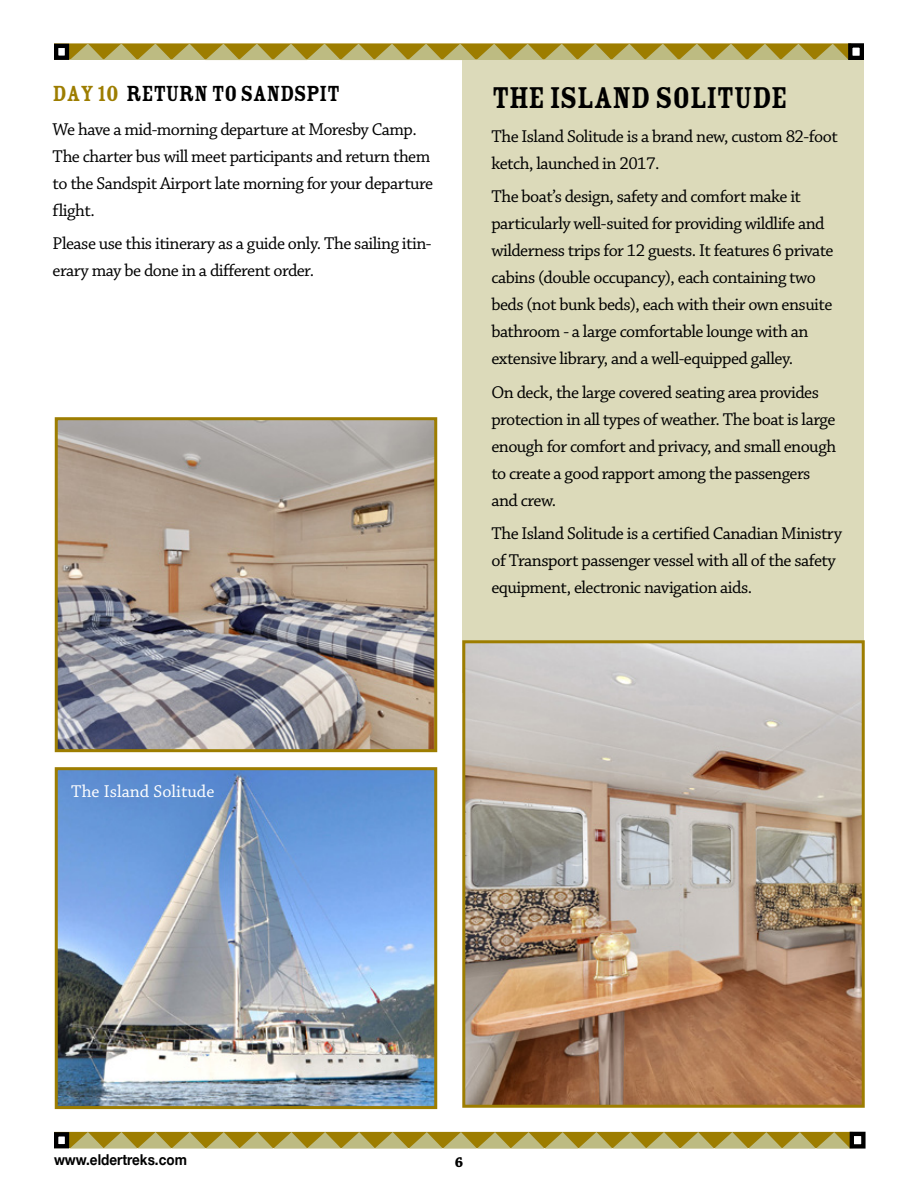
<style>
.page{position:relative;width:918px;height:1188px;background:#fff}
.page>*{position:absolute;margin:0;border:0;box-sizing:border-box;transform-origin:0 0}
.t1{font:33px "Rosewood Std Fill";letter-spacing:-.03em;color:#000}
.t2{font:24px "Rosewood Std Fill";letter-spacing:-.03em;color:#000}
.t3{font:18px/27px "Chaparral Pro";letter-spacing:-.03em;color:#000}
.t4{font:18px "Chaparral Pro";color:#fff}
.t5{font:700 15px "Helvetica Neue";color:#000;scale:.9 1}
.t6{font:700 15px "Chaparral Pro";color:#000}
.s1{color:#9d7d00}
</style>
<div class="page">
<svg style="left:70px;top:1132px;width:780px;height:17px;background:#ae9e45"></svg>
<div style="left:54px;top:1132px;width:15px;height:16px;border:4px solid #000"></div>
<div style="left:850px;top:1132px;width:16px;height:17px;border:4px solid #000"></div>
<div style="left:54px;top:43px;width:797px;height:17px;background:#866a00"></div>
<svg style="left:70px;top:44px;width:778px;height:16px;background:#ad9c42"></svg>
<div style="left:56px;top:46px;width:11px;height:12px;background:#fff"></div>
<div style="left:54px;top:44px;width:15px;height:16px;border:4px solid #000"></div>
<div style="left:848px;top:43px;width:16px;height:17px;border:4px solid #000"></div>
<div style="left:462px;top:60px;width:402px;height:632px;background:#dcdaba"></div>
<img style="left:466px;top:644px;width:395px;height:460px">
<div style="left:462px;top:640px;width:403px;height:468px;border:3px solid #9d7d00"></div>
<img style="left:59px;top:771px;width:374px;height:334px">
<div style="left:55px;top:767px;width:382px;height:342px;border:3px solid #9d7d00"></div>
<img style="left:59px;top:421px;width:374px;height:327px">
<div style="left:55px;top:417px;width:382px;height:335px;border:3px solid #9d7d00"></div>
<h2 class="t2" style="left:53px;top:81px;width:289px"><span class="s1">DAY 10</span> RETURN TO SANDSPIT</h2>
<p class="t3" style="left:53px;top:116px;width:382px">We have a mid-morning departure at Moresby Camp.<br>The charter bus will meet participants and return them to the Sandspit Airport late morning for your departure flight.</p>
<p class="t3" style="left:53px;top:231px;width:380px">Please use this itinerary as a guide only. The sailing itin&shy;erary may be done in a different order.</p>
<h1 class="t1" style="left:491px;top:80px;width:298px">THE ISLAND SOLITUDE</h1>
<p class="t3" style="left:491px;top:123px;width:348px">The Island Solitude is a brand new, custom 82-foot ketch, launched in 2017.</p>
<p class="t3" style="left:491px;top:184px;width:344px">The boat’s design, safety and comfort make it particularly well-suited for providing wildlife and wilderness trips for 12 guests. It features 6 private cabins (double occupancy), each containing two beds (not bunk beds), each with their own ensuite bathroom - a large comfortable lounge with an extensive library, and a well-equipped galley.</p>
<p class="t3" style="left:491px;top:379px;width:346px">On deck, the large covered seating area provides protection in all types of weather. The boat is large enough for comfort and privacy, and small enough to create a good rapport among the passengers and crew.</p>
<p class="t3" style="left:491px;top:521px;width:352px">The Island Solitude is a certified Canadian Ministry of Transport passenger vessel with all of the safety equipment, electronic navigation aids.</p>
<p class="t4" style="left:71px;top:781px;width:145px">The Island Solitude</p>
<p class="t5" style="left:54px;top:1148px;width:149px">www.eldertreks.com</p>
<p class="t6" style="left:455px;top:1154px;width:10px">6</p>
</div>
